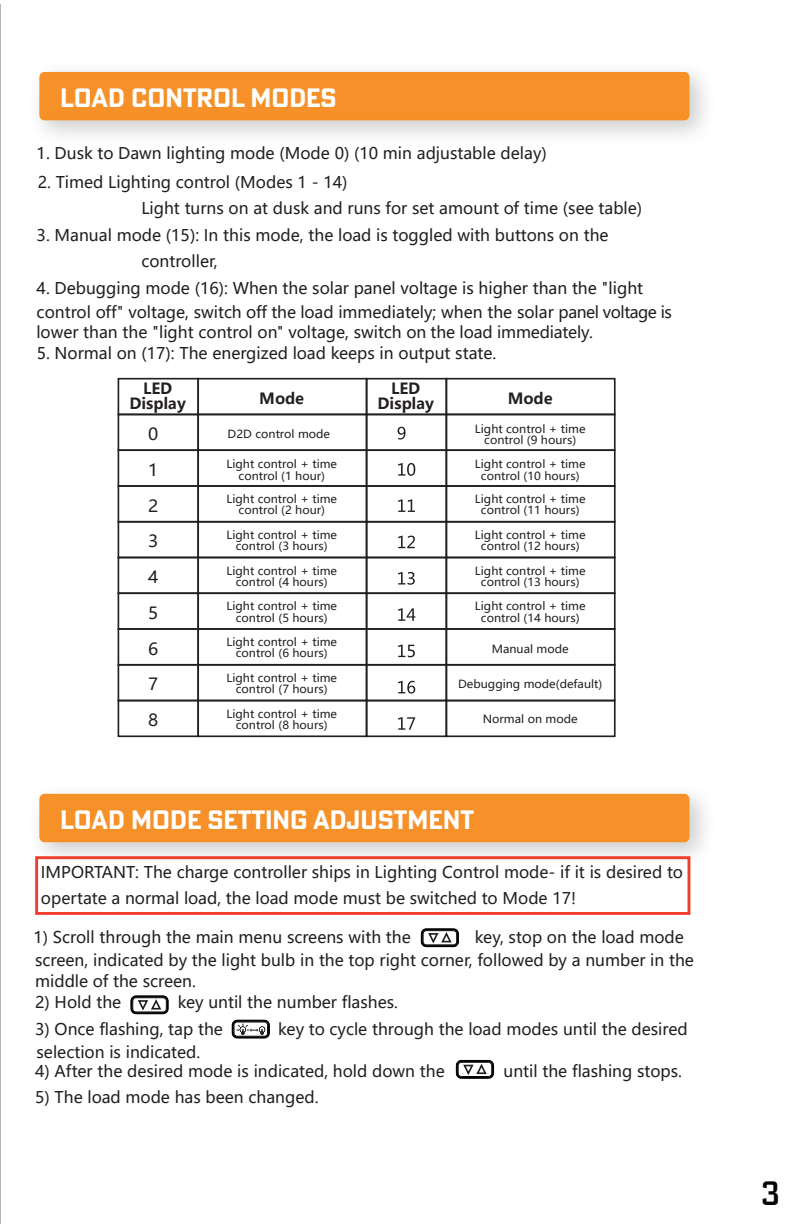
<style>
.page{position:relative;width:796px;height:1224px;background:#fff}
.page>*{position:absolute;margin:0;border:0;box-sizing:border-box;transform-origin:0 0}
.t1{font:500 33px "Poster Gothic ATF";color:#050504}
.t2{font:700 26px "Poster Gothic ATF";color:#fff}
.t3{font:16.6px/35.8px "Microsoft Ya Hei";color:#231f20;text-align:justify;scale:1.04 1}
.t4{font:16px/26.2px "Microsoft Ya Hei";color:#231f20}
.t5{font:700 15.2px/14.2px "Microsoft Ya Hei";color:#231f20;text-align:center}
.t6{font:11px/11.4px "Microsoft Ya Hei";color:#231f20;text-align:center;scale:1.04 1}
</style>
<div class="page">
<hr style="left:0;top:4px;width:1px;height:1220px;background:#a8a9ad">
<div style="left:40px;top:73px;width:648px;height:47px;background:#f69028;border-radius:4px"></div>
<div style="left:39px;top:72px;width:650px;height:48px;border:2px solid #f69124;border-radius:4px"></div>
<div style="left:40px;top:795px;width:648px;height:46px;background:#f69028;border-radius:4px"></div>
<div style="left:39px;top:794px;width:650px;height:48px;border:2px solid #f69124;border-radius:4px"></div>
<svg style="left:397px;top:427px;width:18px;height:303px"></svg>
<div style="left:117px;top:378px;width:82px;height:37px;border:2px solid #231f20"></div>
<div style="left:197px;top:378px;width:170px;height:37px;border:2px solid #231f20"></div>
<div style="left:366px;top:378px;width:81px;height:37px;border:2px solid #231f20"></div>
<div style="left:445px;top:378px;width:170px;height:37px;border:2px solid #231f20"></div>
<div style="left:117px;top:414px;width:82px;height:37px;border:2px solid #231f20"></div>
<div style="left:117px;top:449px;width:82px;height:38px;border:2px solid #231f20"></div>
<div style="left:117px;top:485px;width:82px;height:38px;border:2px solid #231f20"></div>
<div style="left:117px;top:521px;width:82px;height:37px;border:2px solid #231f20"></div>
<div style="left:117px;top:557px;width:82px;height:37px;border:2px solid #231f20"></div>
<div style="left:117px;top:592px;width:82px;height:38px;border:2px solid #231f20"></div>
<div style="left:117px;top:628px;width:82px;height:38px;border:2px solid #231f20"></div>
<div style="left:117px;top:664px;width:82px;height:37px;border:2px solid #231f20"></div>
<div style="left:117px;top:700px;width:82px;height:37px;border:2px solid #231f20"></div>
<div style="left:197px;top:414px;width:170px;height:37px;border:2px solid #231f20"></div>
<div style="left:197px;top:449px;width:170px;height:38px;border:2px solid #231f20"></div>
<div style="left:197px;top:485px;width:170px;height:38px;border:2px solid #231f20"></div>
<div style="left:197px;top:521px;width:170px;height:37px;border:2px solid #231f20"></div>
<div style="left:197px;top:557px;width:170px;height:37px;border:2px solid #231f20"></div>
<div style="left:197px;top:592px;width:170px;height:38px;border:2px solid #231f20"></div>
<div style="left:197px;top:628px;width:170px;height:38px;border:2px solid #231f20"></div>
<div style="left:197px;top:664px;width:170px;height:37px;border:2px solid #231f20"></div>
<div style="left:197px;top:700px;width:170px;height:37px;border:2px solid #231f20"></div>
<div style="left:366px;top:414px;width:81px;height:37px;border:2px solid #231f20"></div>
<div style="left:366px;top:449px;width:81px;height:38px;border:2px solid #231f20"></div>
<div style="left:366px;top:485px;width:81px;height:38px;border:2px solid #231f20"></div>
<div style="left:366px;top:521px;width:81px;height:37px;border:2px solid #231f20"></div>
<div style="left:366px;top:557px;width:81px;height:37px;border:2px solid #231f20"></div>
<div style="left:366px;top:592px;width:81px;height:38px;border:2px solid #231f20"></div>
<div style="left:366px;top:628px;width:81px;height:38px;border:2px solid #231f20"></div>
<div style="left:366px;top:664px;width:81px;height:37px;border:2px solid #231f20"></div>
<div style="left:366px;top:700px;width:81px;height:37px;border:2px solid #231f20"></div>
<div style="left:445px;top:414px;width:170px;height:37px;border:2px solid #231f20"></div>
<div style="left:445px;top:449px;width:170px;height:38px;border:2px solid #231f20"></div>
<div style="left:445px;top:485px;width:170px;height:38px;border:2px solid #231f20"></div>
<div style="left:445px;top:521px;width:170px;height:37px;border:2px solid #231f20"></div>
<div style="left:445px;top:557px;width:170px;height:37px;border:2px solid #231f20"></div>
<div style="left:445px;top:592px;width:170px;height:38px;border:2px solid #231f20"></div>
<div style="left:445px;top:628px;width:170px;height:38px;border:2px solid #231f20"></div>
<div style="left:445px;top:664px;width:170px;height:37px;border:2px solid #231f20"></div>
<div style="left:445px;top:700px;width:170px;height:37px;border:2px solid #231f20"></div>
<svg style="left:231px;top:1019px;width:39px;height:20px"></svg>
<div style="left:35px;top:856px;width:655px;height:59px;border:3px solid #ef3e2e"></div>
<svg style="left:420px;top:928px;width:39px;height:20px"></svg>
<svg style="left:130px;top:995px;width:39px;height:20px"></svg>
<svg style="left:455px;top:1060px;width:39px;height:19px"></svg>
<h2 class="t2" style="left:60px;top:80px;width:278px">LOAD CONTROL MODES</h2>
<p class="t4" style="left:37px;top:139px;width:511px">1. Dusk to Dawn lighting mode (Mode 0) (10 min adjustable delay)</p>
<p class="t4" style="left:141px;top:195px;width:502px">Light turns on at dusk and runs for set amount of time (see table)</p>
<p class="t4" style="left:141px;top:222px;width:468px;text-indent:-105px">3. Manual mode (15): In this mode, the load is toggled with buttons on the controller,</p>
<p class="t4" style="left:37px;top:277px;width:636px;line-height:23.2px">4. Debugging mode (16): When the solar panel voltage is higher than the "light control off" voltage, switch off the load immediately; when the solar panel voltage is</p>
<p class="t4" style="left:36px;top:319px;width:558px">lower than the "light control on" voltage, switch on the load immediately.</p>
<p class="t4" style="left:37px;top:340px;width:461px">5. Normal on (17): The energized load keeps in output state.</p>
<p class="t4" style="left:38px;top:169px;width:311px">2. Timed Lighting control (Modes 1 - 14)</p>
<p class="t5" style="left:129px;top:381px;width:58px">LED<br>Display</p>
<p class="t5" style="left:259px;top:391px;width:46px">Mode</p>
<p class="t5" style="left:377px;top:381px;width:58px">LED<br>Display</p>
<p class="t5" style="left:507px;top:391px;width:46px">Mode</p>
<p class="t6" style="left:227px;top:428px;width:100px">D2D control mode</p>
<p class="t6" style="left:226px;top:458px;width:108px">Light control + time control (1 hour)</p>
<p class="t6" style="left:226px;top:493px;width:108px">Light control + time control (2 hour)</p>
<p class="t6" style="left:226px;top:529px;width:108px">Light control + time control (3 hours)</p>
<p class="t6" style="left:226px;top:565px;width:108px">Light control + time control (4 hours)</p>
<p class="t6" style="left:226px;top:600px;width:108px">Light control + time control (5 hours)</p>
<p class="t6" style="left:226px;top:636px;width:108px">Light control + time control (6 hours)</p>
<p class="t6" style="left:226px;top:672px;width:108px">Light control + time control (7 hours)</p>
<p class="t6" style="left:226px;top:708px;width:108px">Light control + time control (8 hours)</p>
<p class="t3" style="left:148px;top:416px;width:11px">0<br>1<br>2<br>3<br>4<br>5<br>6<br>7<br>8</p>
<p class="t6" style="left:475px;top:423px;width:108px">Light control + time control (9 hours)</p>
<p class="t6" style="left:475px;top:458px;width:108px">Light control + time control (10 hours)</p>
<p class="t6" style="left:475px;top:493px;width:108px">Light control + time control (11 hours)</p>
<p class="t6" style="left:475px;top:529px;width:108px">Light control + time control (12 hours)</p>
<p class="t6" style="left:475px;top:565px;width:108px">Light control + time control (13 hours)</p>
<p class="t6" style="left:475px;top:600px;width:108px">Light control + time control (14 hours)</p>
<p class="t6" style="left:491px;top:643px;width:75px">Manual mode</p>
<p class="t6" style="left:458px;top:679px;width:140px">Debugging mode(default)</p>
<p class="t6" style="left:483px;top:713px;width:93px">Normal on mode</p>
<h2 class="t2" style="left:60px;top:802px;width:415px">LOAD MODE SETTING ADJUSTMENT</h2>
<p class="t4" style="left:41px;top:859px;width:643px;line-height:25.2px">IMPORTANT: The charge controller ships in Lighting Control mode- if it is desired to opertate a normal load, the load mode must be switched to Mode 17!</p>
<p class="t4" style="left:34px;top:923px;width:379px">1) Scroll through the main menu screens with the</p>
<p class="t4" style="left:35px;top:925px;width:660px;line-height:23.6px;text-indent:439px">key, stop on the load mode screen, indicated by the light bulb in the top right corner, followed by a number in the</p>
<p class="t4" style="left:35px;top:968px;width:162px">middle of the screen.</p>
<p class="t4" style="left:35px;top:988px;width:88px">2) Hold the</p>
<p class="t4" style="left:178px;top:989px;width:222px">key until the number flashes.</p>
<p class="t4" style="left:35px;top:1015px;width:189px">3) Once flashing, tap the</p>
<p class="t4" style="left:278px;top:1016px;width:411px">key to cycle through the load modes until the desired</p>
<p class="t4" style="left:37px;top:1039px;width:165px">selection is indicated.</p>
<p class="t4" style="left:35px;top:1057px;width:411px">4) After the desired mode is indicated, hold down the</p>
<p class="t4" style="left:503px;top:1057px;width:180px">until the flashing stops.</p>
<p class="t4" style="left:35px;top:1084px;width:285px">5) The load mode has been changed.</p>
<h1 class="t1" style="left:761px;top:1172px;width:20px">3</h1>
</div>
